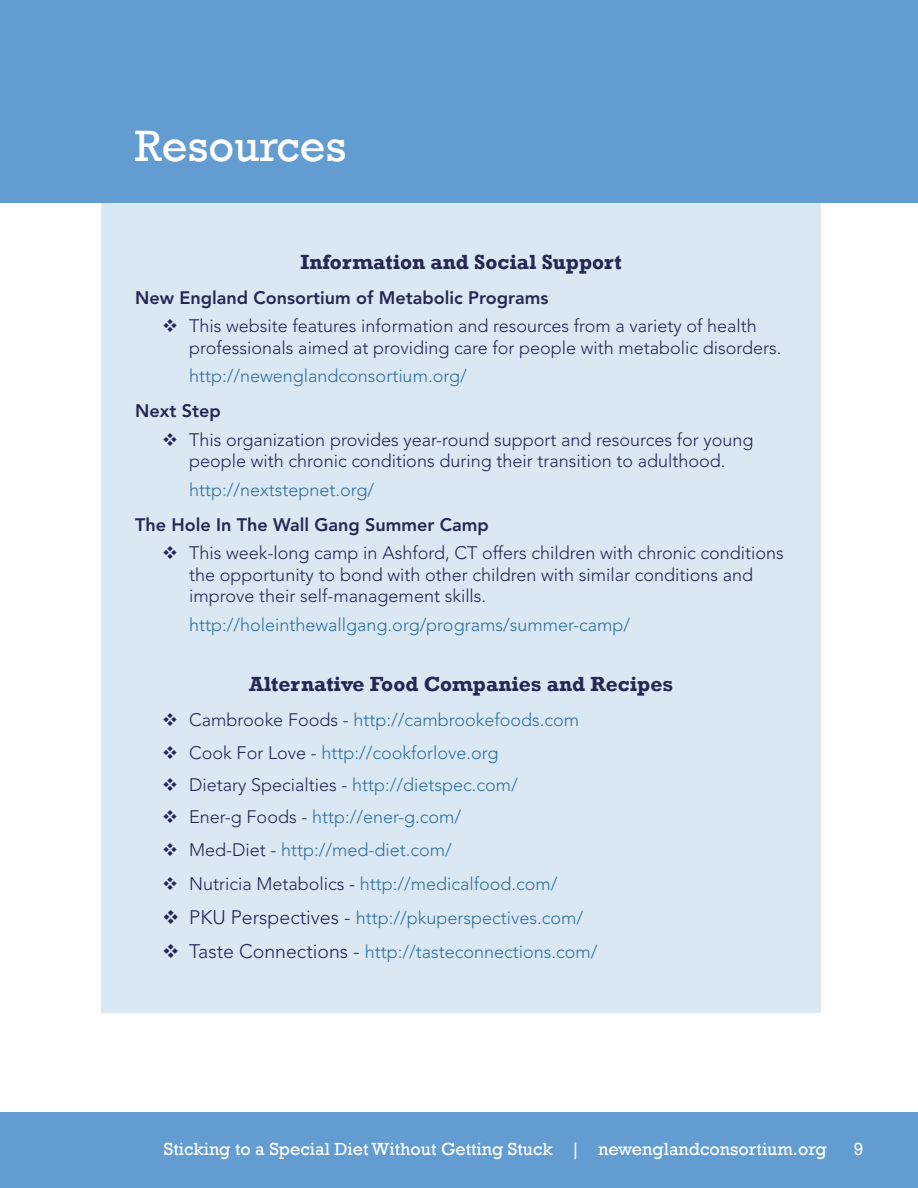
<style>
.page{position:relative;width:918px;height:1188px;background:#fff}
.page>*{position:absolute;margin:0;border:0;box-sizing:border-box;transform-origin:0 0}
.t1{font:45px "Rockwell";color:#fff}
.t2{font:700 21px "Rockwell";color:#242852}
.t3{font:300 18px/21.6px "Avenir LT Std";color:#242852}
.t4{font:300 18px "Avenir LT Std";color:#327099}
.t5{font:800 18px "Avenir LT Std";color:#242852}
.t6{font:18px "Rockwell";color:#fff}
.s1{color:#242852}
.s2{font-size:19.5px;color:#242852}
</style>
<div class="page">
<div style="left:0;top:1112px;width:918px;height:76px;background:#629cd1"></div>
<div style="left:102px;top:182px;width:719px;height:831px;background:#dae8f4"></div>
<div style="left:0;top:0;width:918px;height:202px;background:#629cd1"></div>
<p class="t1" style="left:135px;top:120px;width:213px">Resources</p>
<p class="t2" style="left:300px;top:249px;width:323px">Information and Social Support</p>
<p class="t5" style="left:135px;top:287px;width:415px">New England Consortium of Metabolic Programs</p>
<p class="t3" style="left:189px;top:316px;width:594px">This website features information and resources from a variety of health professionals aimed at providing care for people with metabolic disorders.</p>
<p class="t4" style="left:189px;top:366px;width:279px">http://newenglandconsortium.org/</p>
<p class="t5" style="left:135px;top:401px;width:87px">Next Step</p>
<p class="t3" style="left:189px;top:429px;width:566px">This organization provides year-round support and resources for young people with chronic conditions during their transition to adulthood.</p>
<p class="t4" style="left:189px;top:479px;width:187px">http://nextstepnet.org/</p>
<p class="t5" style="left:135px;top:514px;width:355px">The Hole In The Wall Gang Summer Camp</p>
<p class="t3" style="left:189px;top:542px;width:596px">This week-long camp in Ashford, CT offers children with chronic conditions the opportunity to bond with other children with similar conditions and improve their self-management skills.</p>
<p class="t4" style="left:189px;top:614px;width:442px">http://holeinthewallgang.org/programs/summer-camp/</p>
<p class="t2" style="left:249px;top:671px;width:425px">Alternative Food Companies and Recipes</p>
<p class="t4" style="left:189px;top:709px;width:391px"><span class="s1">Cambrooke Foods -</span> http://cambrookefoods.com</p>
<p class="t4" style="left:189px;top:742px;width:311px"><span class="s1">Cook For Love -</span> http://cookforlove.org</p>
<p class="t4" style="left:189px;top:774px;width:330px"><span class="s1">Dietary Specialties -</span> http://dietspec.com/</p>
<p class="t4" style="left:189px;top:807px;width:273px"><span class="s1">Ener-g Foods -</span> http://ener-g.com/</p>
<p class="t4" style="left:189px;top:839px;width:264px"><span class="s1">Med-Diet -</span> http://med-diet.com/</p>
<p class="t4" style="left:189px;top:873px;width:370px"><span class="s1">Nutricia Metabolics -</span> http://medicalfood.com/</p>
<p class="t4" style="left:189px;top:907px;width:395px"><span class="s2">PKU Perspectives -</span> http://pkuperspectives.com/</p>
<p class="t4" style="left:189px;top:942px;width:410px"><span class="s2">Taste Connections -</span> http://tasteconnections.com/</p>
<p class="t6" style="left:164px;top:1139px;width:664px">Sticking to a Special Diet Without Getting Stuck | newenglandconsortium.org</p>
<p class="t6" style="left:854px;top:1139px;width:11px">9</p>
</div>
